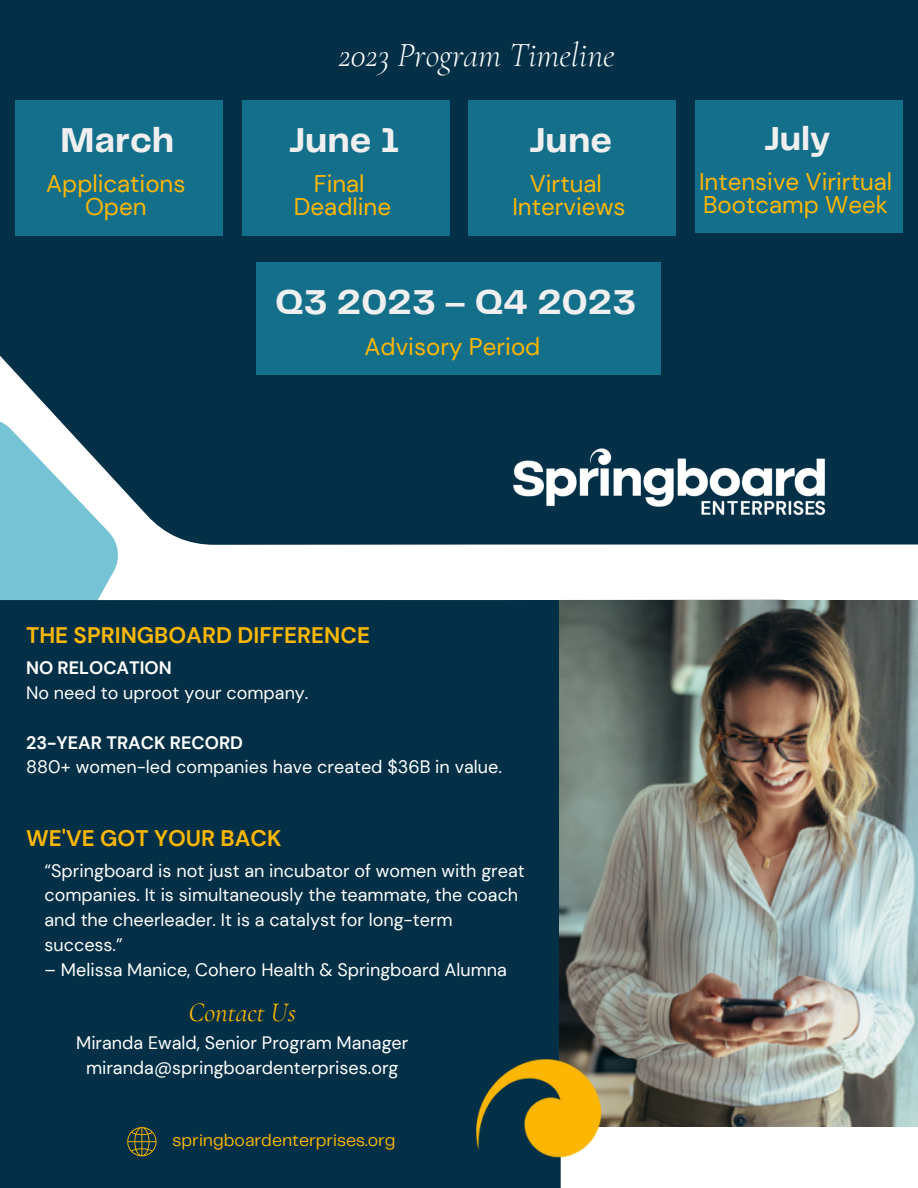
<style>
.page{position:relative;width:918px;height:1188px;background:#fff}
.page>*{position:absolute;margin:0;border:0;box-sizing:border-box;transform-origin:0 0}
.t1{font:700 35.85px "Telegraf";color:#efefef}
.t2{font:700 34.5px "Telegraf";color:#efefef}
.t3{font:italic 300 34.05px "Cormorant Garamond";color:#fff}
.t4{font:italic 27px "Cormorant Garamond";color:#fdb703}
.t5{font:24.15px/22.4px "DM Sans";color:#fdb703;text-align:center}
.t6{font:700 22.5px "DM Sans";color:#fdb703}
.t7{font:18px/24.8px "DM Sans";color:#fff;text-align:center}
.t8{font:700 18px "DM Sans";color:#fff}
.t9{font:17.4px "Telegraf";color:#fdb703}
</style>
<div class="page">
<div style="left:0;top:545px;width:118px;height:54px;background:#76c3d5"></div>
<div style="left:0;top:599px;width:785px;height:589px;background:#033047"></div>
<div style="left:561px;top:851px;width:357px;height:337px;background:#fff"></div>
<div style="left:0;top:0;width:918px;height:545px;background:#033047"></div>
<img style="left:501px;top:432px;width:342px;height:99px">
<svg style="left:127px;top:1127px;width:30px;height:29px"></svg>
<div style="left:16px;top:100px;width:207px;height:136px;background:#146f8a"></div>
<div style="left:242px;top:100px;width:207px;height:136px;background:#146f8a"></div>
<div style="left:469px;top:100px;width:207px;height:136px;background:#146f8a"></div>
<div style="left:695px;top:100px;width:207px;height:132px;background:#146f8a"></div>
<div style="left:257px;top:263px;width:404px;height:112px;background:#146f8a"></div>
<img style="left:559px;top:600px;width:359px;height:527px">
<img style="left:477px;top:1059px;width:124px;height:98px">
<h1 class="t1" style="left:61px;top:124px;width:115px">March</h1>
<h3 class="t5" style="left:46px;top:173px;width:141px">Applications<br>Open</h3>
<h3 class="t3" style="left:338px;top:34px;width:278px">2023 Program Timeline</h3>
<h1 class="t1" style="left:289px;top:124px;width:112px">June 1</h1>
<h3 class="t5" style="left:294px;top:173px;width:99px">Final<br>Deadline</h3>
<h1 class="t1" style="left:529px;top:124px;width:84px">June</h1>
<h3 class="t5" style="left:512px;top:173px;width:115px">Virtual<br>Interviews</h3>
<h1 class="t1" style="left:275px;top:287px;width:363px">Q3 2023 – Q4 2023</h1>
<h3 class="t5" style="left:365px;top:336px;width:177px">Advisory Period</h3>
<h2 class="t2" style="left:764px;top:123px;width:68px">July</h2>
<h3 class="t5" style="left:699px;top:171px;width:195px;text-align:left">Intensive Virirtual<br>Bootcamp Week</h3>
<p class="t6" style="left:26px;top:621px;width:345px">THE SPRINGBOARD DIFFERENCE</p>
<p class="t8" style="left:26px;top:657px;width:147px">NO RELOCATION</p>
<p class="t7" style="left:26px;top:681px;width:284px">No need to uproot your company.</p>
<p class="t8" style="left:26px;top:731px;width:218px">23-YEAR TRACK RECORD</p>
<p class="t7" style="left:26px;top:755px;width:477px">880+ women-led companies have created $36B in value.</p>
<p class="t6" style="left:26px;top:823px;width:257px">WE'VE GOT YOUR BACK</p>
<p class="t7" style="left:45px;top:858px;width:482px;text-align:left">“Springboard is not just an incubator of women with great companies. It is simultaneously the teammate, the coach and the cheerleader. It is a catalyst for long-term success.”</p>
<p class="t7" style="left:45px;top:957px;width:464px">– Melissa Manice, Cohero Health &amp; Springboard Alumna</p>
<h3 class="t4" style="left:189px;top:996px;width:109px">Contact Us</h3>
<p class="t7" style="left:76px;top:1030px;width:334px">Miranda Ewald, Senior Program Manager miranda@springboardenterprises.org</p>
<p class="t9" style="left:173px;top:1133px;width:224px">springboardenterprises.org</p>
</div>
